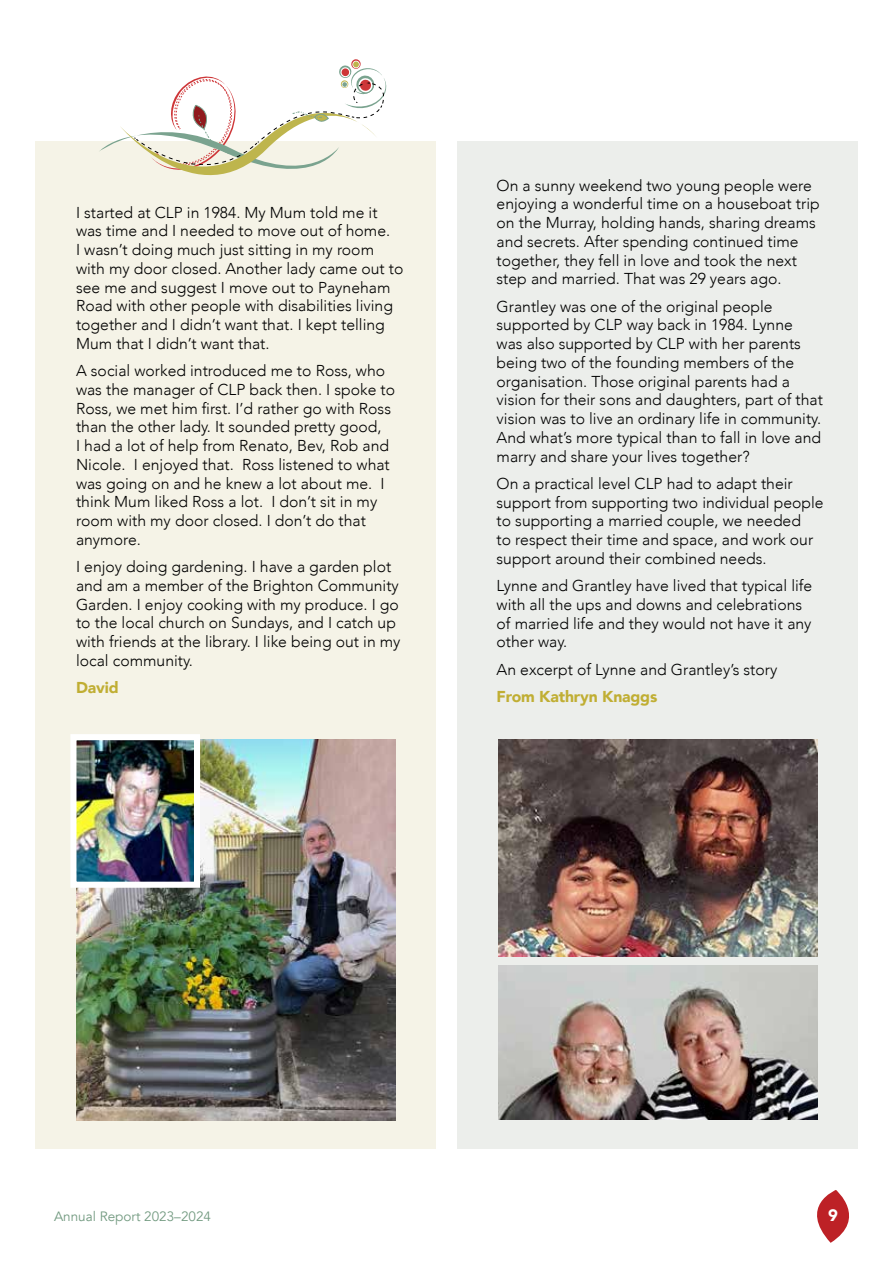
<style>
.page{position:relative;width:893px;height:1263px;background:#fff}
.page>*{position:absolute;margin:0;border:0;box-sizing:border-box;transform-origin:0 0}
.t1{font:900 16.5px "Avenir";color:#fff}
.t2{font:300 15.75px/18.8px "Avenir";color:#000}
.t3{font:900 15.75px "Avenir";letter-spacing:-.01em;color:#c0ae33}
.t4{font:13.5px "Avenir";color:#729a80}
</style>
<div class="page">
<div style="left:457px;top:141px;width:400px;height:1008px;background:#eceeeb"></div>
<div style="left:36px;top:141px;width:400px;height:1008px;background:#f5f3e7"></div>
<img style="left:76px;top:739px;width:319px;height:382px">
<img style="left:498px;top:739px;width:319px;height:218px">
<img style="left:498px;top:966px;width:319px;height:153px">
<img style="left:77px;top:741px;width:116px;height:140px">
<div style="left:70px;top:734px;width:130px;height:154px;border:6px solid #fff"></div>
<svg style="left:99px;top:59px;width:287px;height:116px"></svg>
<svg style="left:817px;top:1190px;width:32px;height:53px"></svg>
<p class="t2" style="left:76px;top:203px;width:329px">I started at CLP in 1984. My Mum told me it was time and I needed to move out of home.<br>I wasn’t doing much just sitting in my room with my door closed. Another lady came out to see me and suggest I move out to Payneham Road with other people with disabilities living together and I didn’t want that. I kept telling Mum that I didn’t want that.</p>
<p class="t2" style="left:76px;top:361px;width:321px">A social worked introduced me to Ross, who was the manager of CLP back then. I spoke to Ross, we met him first. I’d rather go with Ross than the other lady. It sounded pretty good,<br>I had a lot of help from Renato, Bev, Rob and Nicole. I enjoyed that. Ross listened to what was going on and he knew a lot about me. I think Mum liked Ross a lot. I don’t sit in my room with my door closed. I don’t do that anymore.</p>
<p class="t2" style="left:76px;top:557px;width:326px">I enjoy doing gardening. I have a garden plot and am a member of the Brighton Community Garden. I enjoy cooking with my produce. I go to the local church on Sundays, and I catch up with friends at the library. I like being out in my local community.</p>
<p class="t3" style="left:76px;top:674px;width:44px">David</p>
<p class="t2" style="left:497px;top:176px;width:325px">On a sunny weekend two young people were enjoying a wonderful time on a houseboat trip on the Murray, holding hands, sharing dreams and secrets. After spending continued time together, they fell in love and took the next step and married. That was 29 years ago.</p>
<p class="t2" style="left:497px;top:297px;width:328px">Grantley was one of the original people supported by CLP way back in 1984. Lynne<br>was also supported by CLP with her parents being two of the founding members of the organisation. Those original parents had a vision for their sons and daughters, part of that vision was to live an ordinary life in community.<br>And what’s more typical than to fall in love and marry and share your lives together?</p>
<p class="t2" style="left:497px;top:474px;width:329px">On a practical level CLP had to adapt their support from supporting two individual people to supporting a married couple, we needed<br>to respect their time and space, and work our support around their combined needs.</p>
<p class="t2" style="left:497px;top:576px;width:317px">Lynne and Grantley have lived that typical life with all the ups and downs and celebrations of married life and they would not have it any other way.</p>
<p class="t2" style="left:497px;top:660px;width:282px">An excerpt of Lynne and Grantley’s story</p>
<p class="t3" style="left:497px;top:683px;width:162px">From Kathryn Knaggs</p>
<p class="t4" style="left:54px;top:1208px;width:159px">Annual Report 2023–2024</p>
<p class="t1" style="left:828px;top:1200px;width:11px">9</p>
</div>
